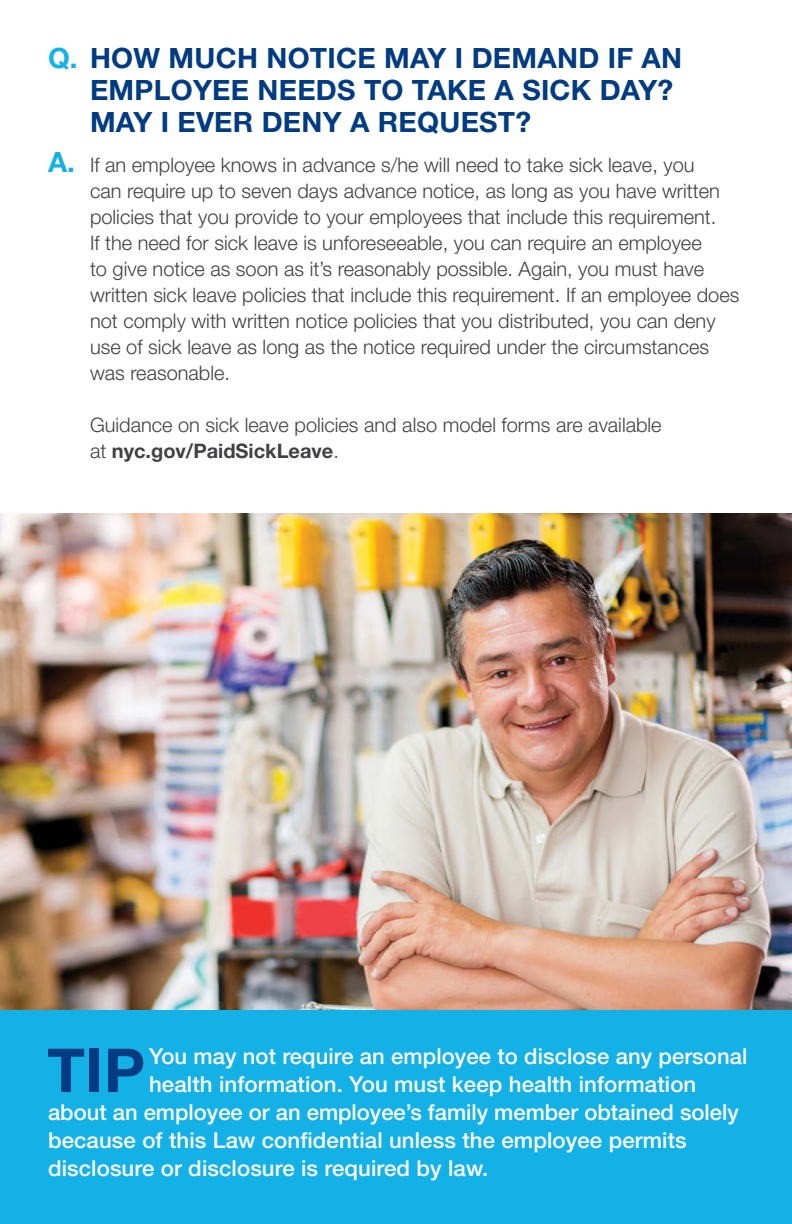
<style>
.page{position:relative;width:792px;height:1224px;background:#fff}
.page>*{position:absolute;margin:0;border:0;box-sizing:border-box;transform-origin:0 0}
.t1{font:700 60.6px "Helvetica Neue LT Std";color:#013b82}
.t2{font:700 28px/32px "Helvetica Neue LT Std";letter-spacing:.01em;color:#013b82}
.t3{font:700 28px "Helvetica Neue LT Std";color:#14b1e7}
.t4{font:500 22px "Helvetica Neue LT Std";letter-spacing:.005em;color:#fff}
.t5{font:300 20px/26px "Helvetica Neue LT Std";color:#414042}
.s1{color:#14b1e7}
.s2{font-weight:700}
</style>
<div class="page">
<img style="left:0;top:514px;width:792px;height:496px">
<div style="left:0;top:1010px;width:792px;height:214px;background:#14b1e7"></div>
<h2 class="t2" style="left:90px;top:41px;width:594px;text-indent:-42px"><span class="s1">Q.</span> HOW MUCH NOTICE MAY I DEMAND IF AN<br>EMPLOYEE NEEDS TO TAKE A SICK DAY?<br>MAY I EVER DENY A REQUEST?</h2>
<p class="t5" style="left:90px;top:151px;width:651px">If an employee knows in advance s/he will need to take sick leave, you<br>can require up to seven days advance notice, as long as you have written policies that you provide to your employees that include this requirement.<br>If the need for sick leave is unforeseeable, you can require an employee<br>to give notice as soon as it’s reasonably possible. Again, you must have written sick leave policies that include this requirement. If an employee does not comply with written notice policies that you distributed, you can deny use of sick leave as long as the notice required under the circumstances was reasonable.</p>
<p class="t5" style="left:90px;top:411px;width:573px">Guidance on sick leave policies and also model forms are available at <span class="s2">nyc.gov/PaidSickLeave</span>.</p>
<h2 class="t3" style="left:48px;top:145px;width:28px">A.</h2>
<h1 class="t1" style="left:47px;top:1033px;width:99px">TIP</h1>
<p class="t4" style="left:149px;top:1043px;width:600px">You may not require an employee to disclose any personal</p>
<p class="t4" style="left:149px;top:1071px;width:549px">health information. You must keep health information</p>
<p class="t4" style="left:48px;top:1099px;width:692px">about an employee or an employee’s family member obtained solely</p>
<p class="t4" style="left:48px;top:1127px;width:640px">because of this Law confidential unless the employee permits</p>
<p class="t4" style="left:48px;top:1155px;width:442px">disclosure or disclosure is required by law.</p>
</div>
